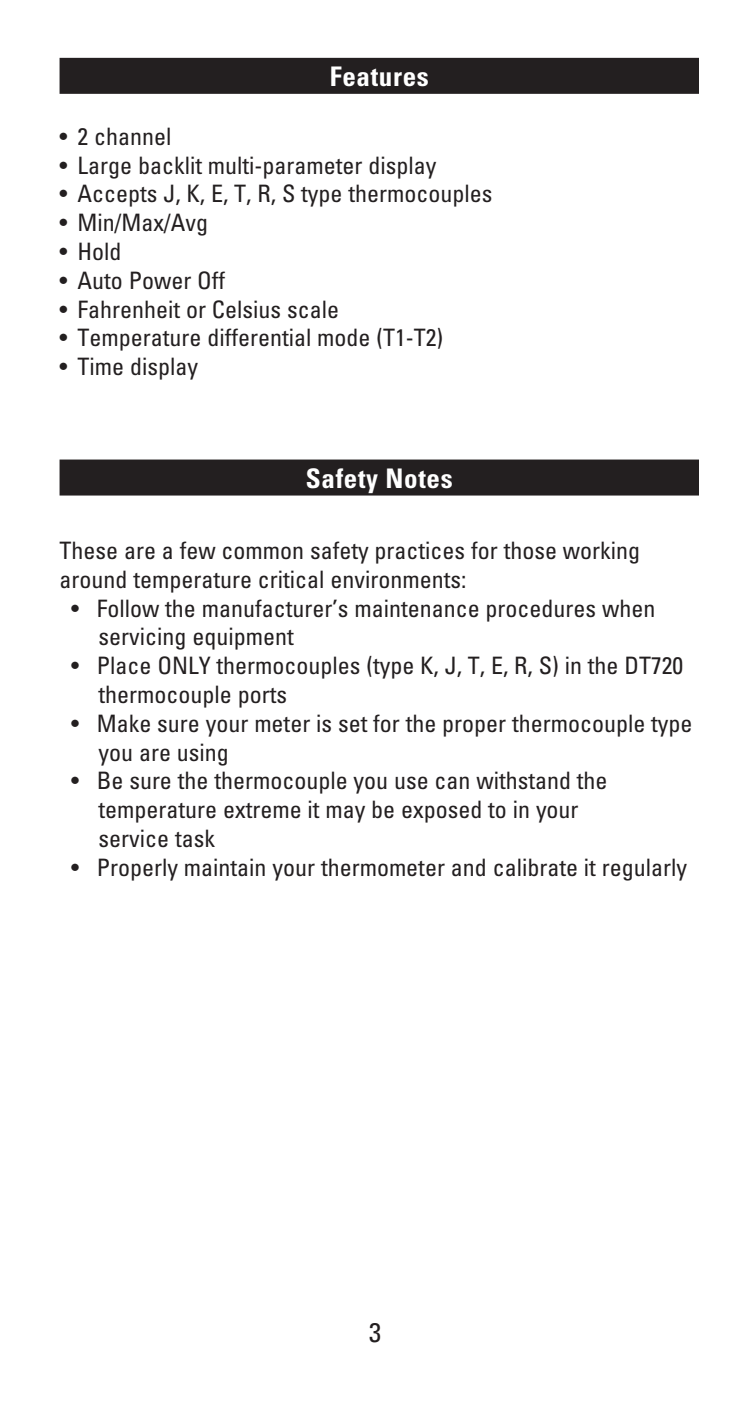
<style>
.page{position:relative;width:756px;height:1404px;background:#fff}
.page>*{position:absolute;margin:0;border:0;box-sizing:border-box;transform-origin:0 0}
.t1{font:700 condensed 27px "Univers LT Std";letter-spacing:.025em;color:#fff}
.t2{font:condensed 27px "Univers LT Std";color:#231f20}
.t3{font:condensed 24px/28.8px "Univers LT Std";color:#231f20}
</style>
<div class="page">
<div style="left:60px;top:58px;width:639px;height:36px;background:#231f20"></div>
<div style="left:60px;top:460px;width:639px;height:36px;background:#231f20"></div>
<p class="t1" style="left:330px;top:60px;width:101px">Features</p>
<p class="t3" style="left:60px;top:122px;width:113px">• 2 channel</p>
<p class="t3" style="left:60px;top:150px;width:378px">• Large backlit multi-parameter display</p>
<p class="t3" style="left:60px;top:179px;width:434px">• Accepts J, K, E, T, R, S type thermocouples</p>
<p class="t3" style="left:60px;top:208px;width:150px">• Min/Max/Avg</p>
<p class="t3" style="left:60px;top:237px;width:63px">• Hold</p>
<p class="t3" style="left:60px;top:266px;width:167px">• Auto Power Off</p>
<p class="t3" style="left:60px;top:294px;width:281px">• Fahrenheit or Celsius scale</p>
<p class="t3" style="left:60px;top:323px;width:385px">• Temperature differential mode (T1-T2)</p>
<p class="t3" style="left:60px;top:352px;width:140px">• Time display</p>
<p class="t1" style="left:306px;top:462px;width:148px">Safety Notes</p>
<p class="t3" style="left:60px;top:536px;width:582px">These are a few common safety practices for those working around temperature critical environments:</p>
<p class="t3" style="left:99px;top:593px;width:558px;text-indent:-27px">• Follow the manufacturer’s maintenance procedures when servicing equipment</p>
<p class="t3" style="left:99px;top:651px;width:586px;text-indent:-27px">• Place ONLY thermocouples (type K, J, T, E, R, S) in the DT720 thermocouple ports</p>
<p class="t3" style="left:99px;top:709px;width:596px;text-indent:-27px">• Make sure your meter is set for the proper thermocouple type you are using</p>
<p class="t3" style="left:99px;top:766px;width:511px;text-indent:-27px">• Be sure the thermocouple you use can withstand the temperature extreme it may be exposed to in your service task</p>
<p class="t3" style="left:71px;top:853px;width:617px">• Properly maintain your thermometer and calibrate it regularly</p>
<p class="t2" style="left:369px;top:1316px;width:13px">3</p>
</div>
